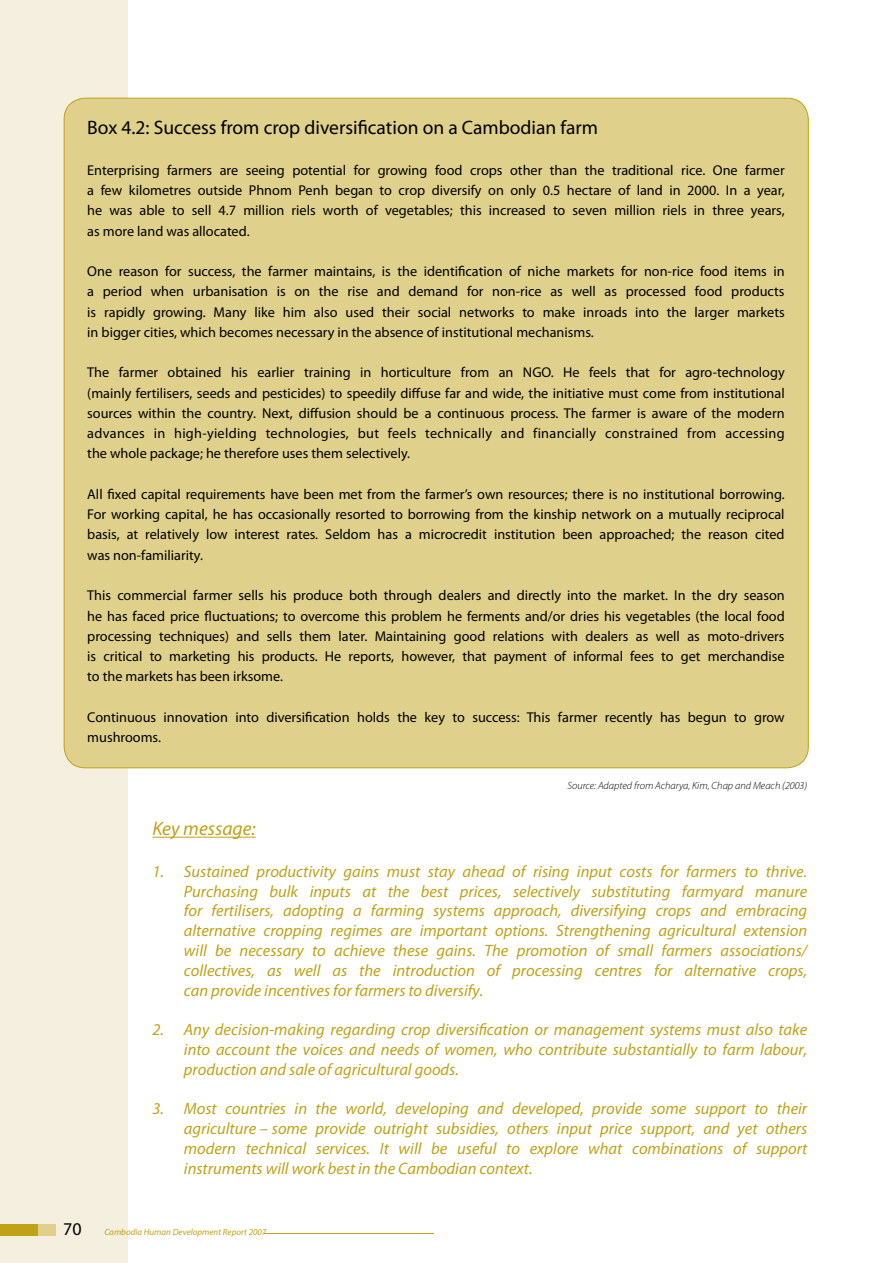
<style>
.page{position:relative;width:893px;height:1263px;background:#fff}
.page>*{position:absolute;margin:0;border:0;box-sizing:border-box;transform-origin:0 0}
.t1{font:19.5px "Myriad Pro";color:#000}
.t2{font:italic 19.5px "Myriad Pro";color:#bfa218}
.t3{font:18px "Myriad Pro";color:#000}
.t4{font:italic 16.5px/19.8px "Myriad Pro";color:#bfa218;text-align:justify}
.t5{font:14.25px/20.2px "Myriad Pro";color:#000;text-align:justify}
.t6{font:italic 300 10.5px "Myriad Pro";color:#000}
.t7{font:italic 9px "Myriad Pro";color:#bfa218}
</style>
<div class="page">
<div style="left:0;top:0;width:128px;height:1263px;background:#f4efdf"></div>
<div style="left:0;top:1224px;width:38px;height:11px;background:#bfa218"></div>
<div style="left:38px;top:1224px;width:18px;height:11px;background:#dfd18b"></div>
<hr style="left:152px;top:837px;width:104px;height:1px;background:#bfa218">
<div style="left:64px;top:98px;width:744px;height:670px;background:#dfd18b;border-radius:21px"></div>
<hr style="left:264px;top:1233px;width:169px;height:1px;background:#bfa218">
<h1 class="t1" style="left:87px;top:116px;width:512px">Box 4.2: Success from crop diversification on a Cambodian farm</h1>
<p class="t5" style="left:87px;top:160px;width:699px">Enterprising farmers are seeing potential for growing food crops other than the traditional rice. One farmer a few kilometres outside Phnom Penh began to crop diversify on only 0.5 hectare of land in 2000. In a year, he was able to sell 4.7 million riels worth of vegetables; this increased to seven million riels in three years, as more land was allocated.</p>
<p class="t5" style="left:87px;top:261px;width:699px">One reason for success, the farmer maintains, is the identification of niche markets for non-rice food items in a period when urbanisation is on the rise and demand for non-rice as well as processed food products is rapidly growing. Many like him also used their social networks to make inroads into the larger markets in bigger cities, which becomes necessary in the absence of institutional mechanisms.</p>
<p class="t5" style="left:87px;top:362px;width:699px">The farmer obtained his earlier training in horticulture from an NGO. He feels that for agro-technology (mainly fertilisers, seeds and pesticides) to speedily diffuse far and wide, the initiative must come from institutional sources within the country. Next, diffusion should be a continuous process. The farmer is aware of the modern advances in high-yielding technologies, but feels technically and financially constrained from accessing the whole package; he therefore uses them selectively.</p>
<p class="t5" style="left:87px;top:484px;width:699px">All fixed capital requirements have been met from the farmer’s own resources; there is no institutional borrowing.<br>For working capital, he has occasionally resorted to borrowing from the kinship network on a mutually reciprocal basis, at relatively low interest rates. Seldom has a microcredit institution been approached; the reason cited was non-familiarity.</p>
<p class="t5" style="left:87px;top:585px;width:699px">This commercial farmer sells his produce both through dealers and directly into the market. In the dry season he has faced price fluctuations; to overcome this problem he ferments and/or dries his vegetables (the local food processing techniques) and sells them later. Maintaining good relations with dealers as well as moto-drivers is critical to marketing his products. He reports, however, that payment of informal fees to get merchandise to the markets has been irksome.</p>
<p class="t5" style="left:87px;top:707px;width:699px">Continuous innovation into diversification holds the key to success: This farmer recently has begun to grow mushrooms.</p>
<p class="t6" style="left:567px;top:779px;width:241px">Source: Adapted from Acharya, Kim, Chap and Meach (2003)</p>
<h1 class="t2" style="left:152px;top:817px;width:105px">Key message:</h1>
<p class="t4" style="left:184px;top:861px;width:625px;text-indent:-31px">1. Sustained productivity gains must stay ahead of rising input costs for farmers to thrive.<br>Purchasing bulk inputs at the best prices, selectively substituting farmyard manure for fertilisers, adopting a farming systems approach, diversifying crops and embracing alternative cropping regimes are important options. Strengthening agricultural extension will be necessary to achieve these gains. The promotion of small farmers associations/ collectives, as well as the introduction of processing centres for alternative crops, can provide incentives for farmers to diversify.</p>
<p class="t4" style="left:184px;top:1019px;width:625px;text-indent:-31px">2. Any decision-making regarding crop diversification or management systems must also take into account the voices and needs of women, who contribute substantially to farm labour, production and sale of agricultural goods.</p>
<p class="t4" style="left:184px;top:1099px;width:625px;text-indent:-31px">3. Most countries in the world, developing and developed, provide some support to their agriculture – some provide outright subsidies, others input price support, and yet others modern technical services. It will be useful to explore what combinations of support instruments will work best in the Cambodian context.</p>
<p class="t3" style="left:63px;top:1218px;width:20px">70</p>
<p class="t7" style="left:104px;top:1226px;width:163px">Cambodia Human Development Report 2007</p>
</div>
